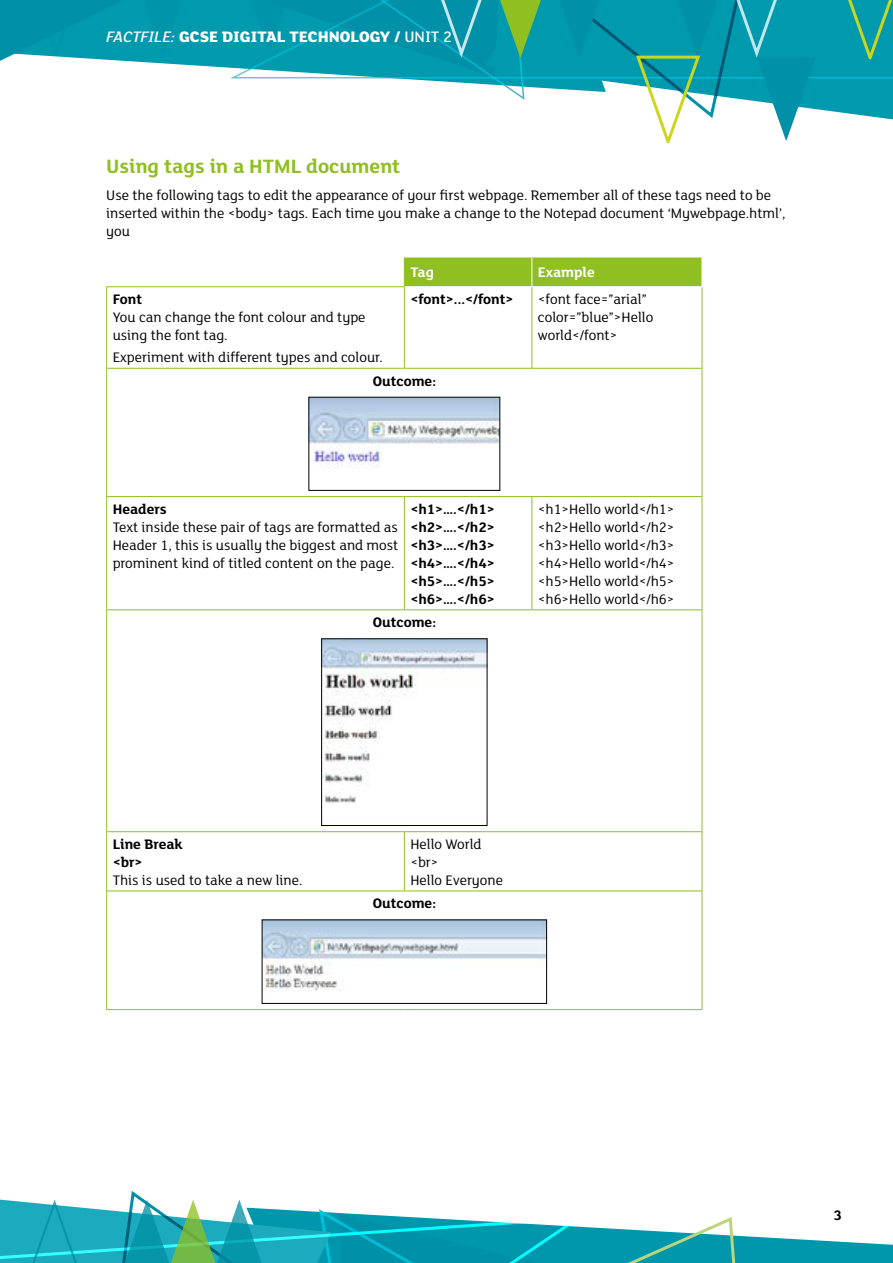
<style>
.page{position:relative;width:893px;height:1263px;background:#fff}
.page>*{position:absolute;margin:0;border:0;box-sizing:border-box;transform-origin:0 0}
.t1{font:700 21px "FS Lola";color:#90bf21}
.t2{font:800 16.5px "FS Lola";color:#fff}
.t3{font:15px/18px "FS Lola";color:#000}
.t4{font:700 15px/18px "FS Lola";color:#000;text-align:justify}
.t5{font:700 15px "FS Lola";color:#fff}
.s1{font-weight:500}
.s2{font-weight:500;font-style:italic}
</style>
<div class="page">
<div style="left:189px;top:0;width:36px;height:68px;background:#009aaf"></div>
<svg style="left:0;top:0;width:189px;height:65px;background:#169fb3"></svg>
<svg style="left:225px;top:0;width:668px;height:144px"></svg>
<svg style="left:0;top:1191px;width:893px;height:72px"></svg>
<hr style="left:106px;top:286px;width:299px;height:1px;background:#90bf21">
<hr style="left:106px;top:287px;width:1px;height:81px;background:#90bf21">
<hr style="left:404px;top:287px;width:1px;height:81px;background:#90bf21">
<hr style="left:531px;top:287px;width:1px;height:81px;background:#90bf21">
<hr style="left:702px;top:287px;width:1px;height:81px;background:#90bf21">
<hr style="left:106px;top:368px;width:298px;height:1px;background:#90bf21">
<hr style="left:106px;top:369px;width:1px;height:127px;background:#90bf21">
<hr style="left:404px;top:368px;width:128px;height:1px;background:#90bf21">
<hr style="left:532px;top:368px;width:170px;height:1px;background:#90bf21">
<hr style="left:702px;top:369px;width:1px;height:127px;background:#90bf21">
<hr style="left:106px;top:496px;width:298px;height:1px;background:#90bf21">
<hr style="left:106px;top:497px;width:1px;height:112px;background:#90bf21">
<hr style="left:404px;top:496px;width:128px;height:1px;background:#90bf21">
<hr style="left:404px;top:497px;width:1px;height:112px;background:#90bf21">
<hr style="left:532px;top:496px;width:170px;height:1px;background:#90bf21">
<hr style="left:531px;top:497px;width:1px;height:112px;background:#90bf21">
<hr style="left:702px;top:497px;width:1px;height:112px;background:#90bf21">
<hr style="left:106px;top:609px;width:298px;height:1px;background:#90bf21">
<hr style="left:106px;top:610px;width:1px;height:221px;background:#90bf21">
<hr style="left:404px;top:609px;width:128px;height:1px;background:#90bf21">
<hr style="left:532px;top:609px;width:170px;height:1px;background:#90bf21">
<hr style="left:702px;top:610px;width:1px;height:221px;background:#90bf21">
<hr style="left:106px;top:831px;width:298px;height:1px;background:#90bf21">
<hr style="left:106px;top:832px;width:1px;height:58px;background:#90bf21">
<hr style="left:404px;top:831px;width:128px;height:1px;background:#90bf21">
<hr style="left:404px;top:832px;width:1px;height:58px;background:#90bf21">
<hr style="left:532px;top:831px;width:170px;height:1px;background:#90bf21">
<hr style="left:702px;top:832px;width:1px;height:58px;background:#90bf21">
<hr style="left:106px;top:890px;width:298px;height:1px;background:#90bf21">
<hr style="left:106px;top:891px;width:1px;height:118px;background:#90bf21">
<hr style="left:404px;top:890px;width:128px;height:1px;background:#90bf21">
<hr style="left:532px;top:890px;width:170px;height:1px;background:#90bf21">
<hr style="left:702px;top:891px;width:1px;height:118px;background:#90bf21">
<hr style="left:106px;top:1009px;width:298px;height:1px;background:#90bf21">
<hr style="left:404px;top:1009px;width:128px;height:1px;background:#90bf21">
<hr style="left:532px;top:1009px;width:170px;height:1px;background:#90bf21">
<svg style="left:404px;top:257px;width:298px;height:30px;background:#95c12b"></svg>
<img style="left:311px;top:399px;width:187px;height:69px">
<div style="left:309px;top:397px;width:191px;height:94px;border:1px solid #000"></div>
<img style="left:323px;top:641px;width:162px;height:162px">
<div style="left:321px;top:639px;width:166px;height:187px;border:1px solid #000"></div>
<img style="left:264px;top:922px;width:281px;height:70px">
<p class="t2" style="left:200px;top:25px;width:254px">SE DIGITAL TECHNOLOGY / <span class="s1">UNIT 2</span></p>
<p class="t2" style="left:107px;top:26px;width:357px"><span class="s2">FACTFILE:</span> GCE HISTORY OF ART / <span class="s1">ARCHITECTURE</span></p>
<h1 class="t1" style="left:106px;top:152px;width:296px">Using tags in a HTML document</h1>
<p class="t3" style="left:106px;top:185px;width:681px">Use the following tags to edit the appearance of your first webpage. Remember all of these tags need to be inserted within the &lt;body&gt; tags. Each time you make a change to the Notepad document ‘Mywebpage.html’, you</p>
<p class="t5" style="left:410px;top:262px;width:25px">Tag</p>
<p class="t5" style="left:538px;top:262px;width:58px">Example</p>
<p class="t4" style="left:113px;top:289px;width:31px">Font</p>
<p class="t3" style="left:113px;top:307px;width:254px">You can change the font colour and type using the font tag.</p>
<p class="t3" style="left:113px;top:348px;width:272px">Experiment with different types and colour.</p>
<p class="t4" style="left:410px;top:289px;width:105px">&lt;font&gt;...&lt;/font&gt;</p>
<p class="t3" style="left:538px;top:289px;width:117px">&lt;font face=”arial” color=”blue”&gt;Hello world&lt;/font&gt;</p>
<p class="t4" style="left:373px;top:371px;width:65px">Outcome:</p>
<p class="t4" style="left:113px;top:499px;width:56px">Headers</p>
<p class="t3" style="left:113px;top:517px;width:287px;text-align:justify">Text inside these pair of tags are formatted as Header 1, this is usually the biggest and most prominent kind of titled content on the page.</p>
<p class="t4" style="left:410px;top:499px;width:86px">&lt;h1&gt;….&lt;/h1&gt; &lt;h2&gt;….&lt;/h2&gt; &lt;h3&gt;….&lt;/h3&gt; &lt;h4&gt;….&lt;/h4&gt; &lt;h5&gt;….&lt;/h5&gt; &lt;h6&gt;….&lt;/h6&gt;</p>
<p class="t3" style="left:538px;top:499px;width:138px;text-align:justify">&lt;h1&gt;Hello world&lt;/h1&gt; &lt;h2&gt;Hello world&lt;/h2&gt; &lt;h3&gt;Hello world&lt;/h3&gt; &lt;h4&gt;Hello world&lt;/h4&gt; &lt;h5&gt;Hello world&lt;/h5&gt; &lt;h6&gt;Hello world&lt;/h6&gt;</p>
<p class="t4" style="left:373px;top:612px;width:65px">Outcome:</p>
<p class="t4" style="left:113px;top:834px;width:72px">Line Break &lt;br&gt;</p>
<p class="t3" style="left:113px;top:870px;width:191px">This is used to take a new line.</p>
<p class="t3" style="left:410px;top:834px;width:94px">Hello World &lt;br&gt;<br>Hello Everyone</p>
<p class="t4" style="left:373px;top:893px;width:65px">Outcome:</p>
<p class="t4" style="left:834px;top:1206px;width:10px">3</p>
</div>
